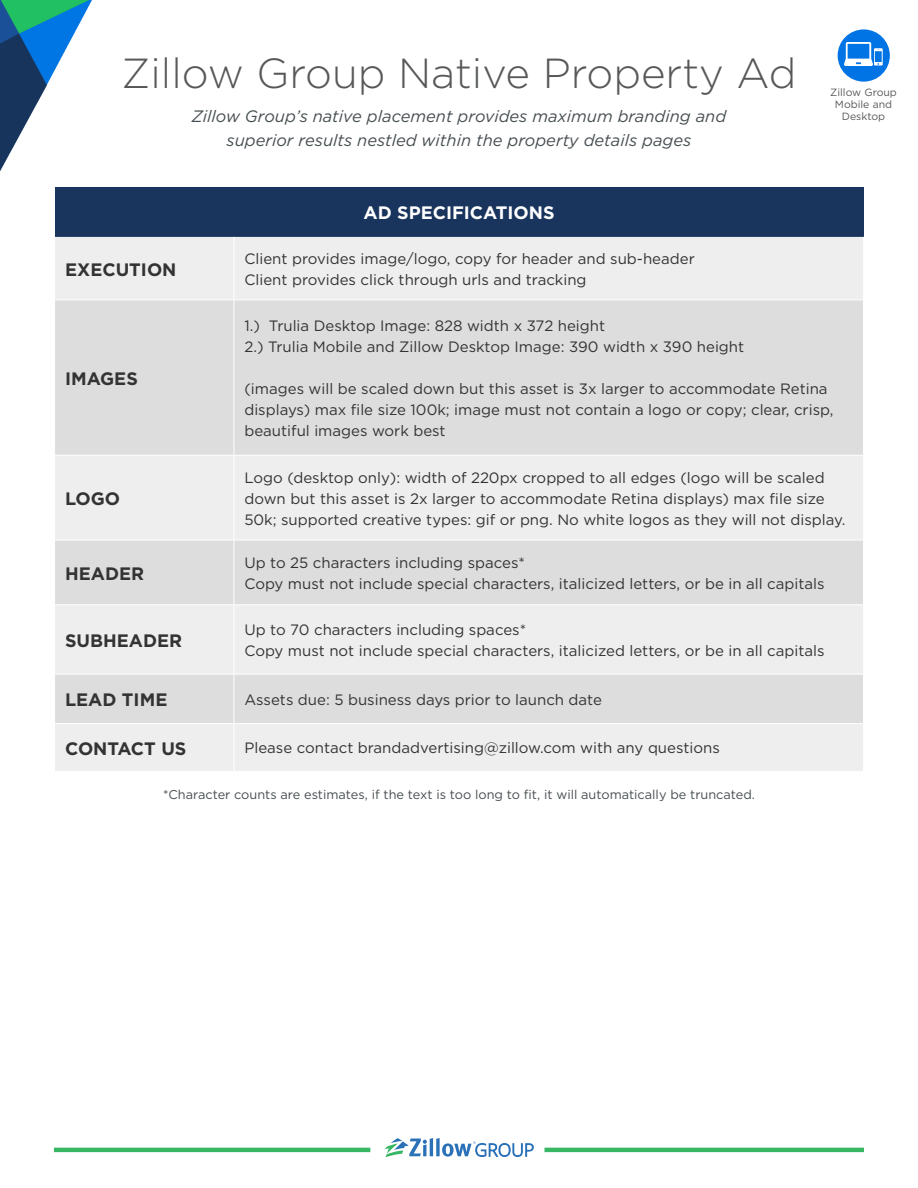
<style>
.page{position:relative;width:918px;height:1188px;background:#fff}
.page>*{position:absolute;margin:0;border:0;box-sizing:border-box;transform-origin:0 0}
.t1{font:300 42px "Gotham";color:#57585a}
.t2{font:700 18px "Gotham";color:#333}
.t3{font:700 18px "Gotham";color:#fff}
.t4{font:italic 16.5px "Gotham";color:#464e51}
.t5{font:15px/21px "Gotham";color:#333}
.t6{font:12.75px "Gotham";color:#464e51}
.t7{font:10.5px/12px "Gotham";color:#57585a;text-align:center}
</style>
<div class="page">
<img style="left:0;top:0;width:92px;height:171px">
<div style="left:838px;top:29px;width:52px;height:53px;background:#0074e4;border-radius:50%"></div>
<img style="left:844px;top:42px;width:28px;height:24px">
<svg style="left:874px;top:48px;width:9px;height:18px"></svg>
<div style="left:55px;top:187px;width:808px;height:50px;background:#19345d"></div>
<div style="left:55px;top:237px;width:808px;height:534px;background:#eee"></div>
<svg style="left:55px;top:301px;width:808px;height:422px;background:#e3e3e3"></svg>
<hr style="left:234px;top:237px;width:1px;height:63px;background:#fff">
<hr style="left:54px;top:300px;width:180px;height:1px;background:#fff">
<hr style="left:234px;top:300px;width:630px;height:1px;background:#fff">
<hr style="left:234px;top:300px;width:1px;height:155px;background:#fff">
<hr style="left:54px;top:455px;width:180px;height:1px;background:#fff">
<hr style="left:234px;top:455px;width:630px;height:1px;background:#fff">
<hr style="left:234px;top:456px;width:1px;height:84px;background:#fff">
<hr style="left:54px;top:540px;width:180px;height:1px;background:#fff">
<hr style="left:234px;top:540px;width:630px;height:1px;background:#fff">
<hr style="left:234px;top:540px;width:1px;height:64px;background:#fff">
<hr style="left:54px;top:604px;width:180px;height:1px;background:#fff">
<hr style="left:234px;top:604px;width:630px;height:1px;background:#fff">
<hr style="left:234px;top:605px;width:1px;height:69px;background:#fff">
<hr style="left:54px;top:674px;width:180px;height:1px;background:#fff">
<hr style="left:234px;top:674px;width:630px;height:1px;background:#fff">
<hr style="left:234px;top:674px;width:1px;height:49px;background:#fff">
<hr style="left:54px;top:723px;width:180px;height:1px;background:#fff">
<hr style="left:234px;top:723px;width:630px;height:1px;background:#fff">
<hr style="left:234px;top:724px;width:1px;height:47px;background:#fff">
<hr style="left:54px;top:1148px;width:316px;height:4px;background:#39b663">
<hr style="left:544px;top:1148px;width:320px;height:4px;background:#39b663">
<svg style="left:385px;top:1138px;width:148px;height:19px"></svg>
<p class="t1" style="left:122px;top:46px;width:676px">Zillow Group Native Property Ad</p>
<p class="t4" style="left:192px;top:105px;width:536px">Zillow Group’s native placement provides maximum branding and</p>
<p class="t4" style="left:227px;top:129px;width:466px">superior results nestled within the property details pages</p>
<p class="t2" style="left:65px;top:257px;width:113px">EXECUTION</p>
<p class="t3" style="left:363px;top:201px;width:193px">AD SPECIFICATIONS</p>
<p class="t5" style="left:244px;top:248px;width:452px">Client provides image/logo, copy for header and sub-header</p>
<p class="t5" style="left:244px;top:269px;width:344px">Client provides click through urls and tracking</p>
<p class="t7" style="left:830px;top:87px;width:68px">Zillow Group<br>Mobile and<br>Desktop</p>
<p class="t2" style="left:65px;top:366px;width:74px">IMAGES</p>
<p class="t2" style="left:65px;top:486px;width:57px">LOGO</p>
<p class="t2" style="left:65px;top:561px;width:81px">HEADER</p>
<p class="t2" style="left:65px;top:628px;width:119px">SUBHEADER</p>
<p class="t5" style="left:244px;top:315px;width:362px">1.) Trulia Desktop Image: 828 width x 372 height</p>
<p class="t5" style="left:244px;top:336px;width:501px">2.) Trulia Mobile and Zillow Desktop Image: 390 width x 390 height</p>
<p class="t5" style="left:244px;top:378px;width:585px">(images will be scaled down but this asset is 3x larger to accommodate Retina</p>
<p class="t5" style="left:244px;top:399px;width:591px">displays) max file size 100k; image must not contain a logo or copy; clear, crisp,</p>
<p class="t5" style="left:244px;top:420px;width:203px">beautiful images work best</p>
<p class="t5" style="left:244px;top:466px;width:603px">Logo (desktop only): width of 220px cropped to all edges (logo will be scaled down but this asset is 2x larger to accommodate Retina displays) max file size<br>50k; supported creative types: gif or png. No white logos as they will not display.</p>
<p class="t5" style="left:244px;top:552px;width:282px">Up to 25 characters including spaces*</p>
<p class="t5" style="left:244px;top:573px;width:582px">Copy must not include special characters, italicized letters, or be in all capitals</p>
<p class="t5" style="left:244px;top:619px;width:283px">Up to 70 characters including spaces*</p>
<p class="t5" style="left:244px;top:640px;width:582px">Copy must not include special characters, italicized letters, or be in all capitals</p>
<p class="t2" style="left:65px;top:688px;width:104px">LEAD TIME</p>
<p class="t5" style="left:244px;top:689px;width:359px">Assets due: 5 business days prior to launch date</p>
<p class="t2" style="left:65px;top:736px;width:123px">CONTACT US</p>
<p class="t5" style="left:244px;top:737px;width:477px">Please contact brandadvertising@zillow.com with any questions</p>
<p class="t6" style="left:163px;top:786px;width:593px">*Character counts are estimates, if the text is too long to fit, it will automatically be truncated.</p>
</div>
